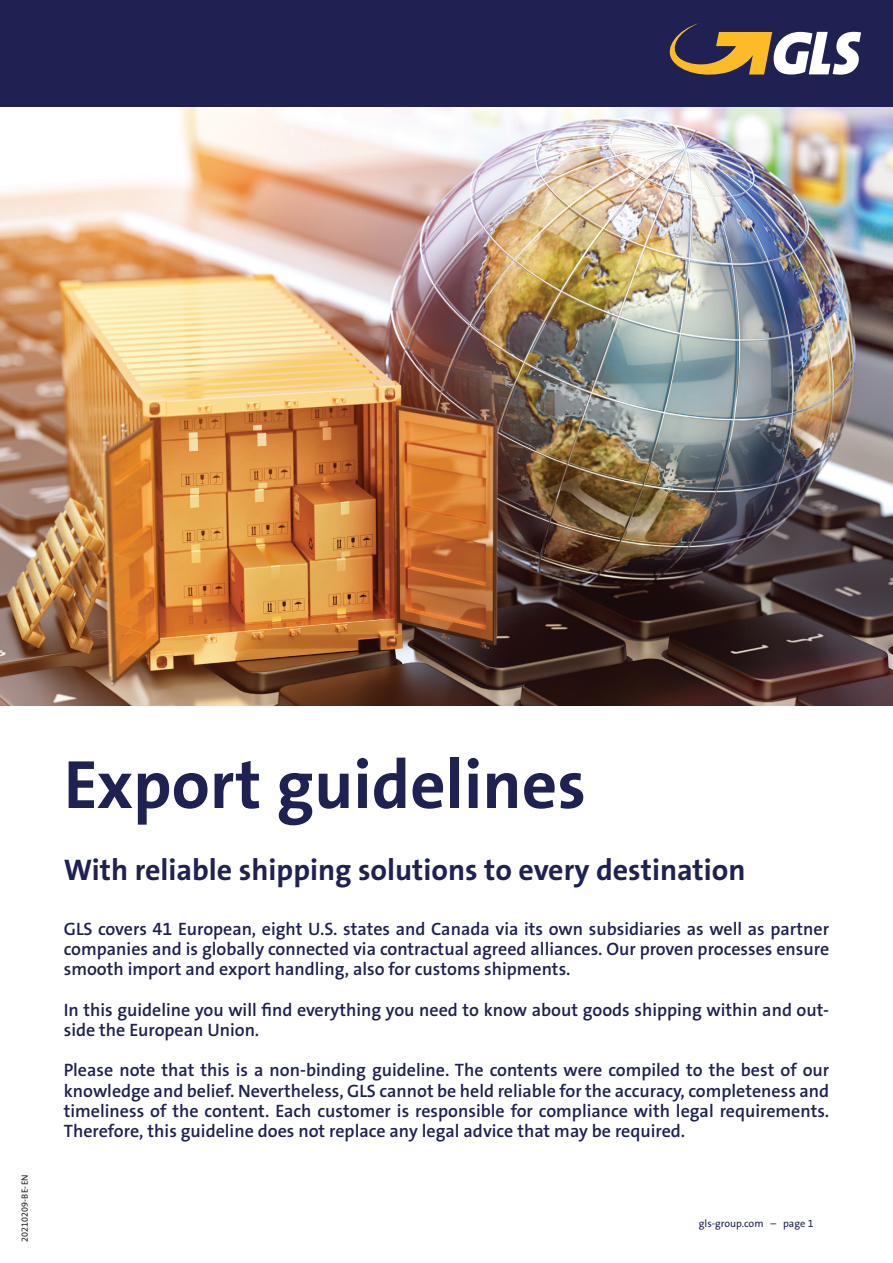
<style>
.page{position:relative;width:893px;height:1263px;background:#fff}
.page>*{position:absolute;margin:0;border:0;box-sizing:border-box;transform-origin:0 0}
.t1{font:700 69px "The Sans GLS";color:#1e2151}
.t2{font:700 30px "The Sans GLS";color:#1e2151}
.t3{font:600 18px/20.2px "The Sans GLS";color:#1e2151;text-align:justify}
.t4{font:10.5px "The Sans GLS";color:#1e2151}
.t5{font:9px "The Sans GLS";color:#231f20}
</style>
<div class="page">
<img style="left:0;top:106px;width:893px;height:600px">
<div style="left:0;top:0;width:893px;height:106px;background:#1e2151"></div>
<svg style="left:670px;top:23px;width:191px;height:52px"></svg>
<p class="t5" style="left:19px;top:1242px;width:69px;rotate:-90deg">20210209-BE-EN</p>
<h1 class="t1" style="left:64px;top:740px;width:524px">Export guidelines</h1>
<h2 class="t2" style="left:64px;top:851px;width:683px">With reliable shipping solutions to every destination</h2>
<p class="t3" style="left:64px;top:918px;width:767px">GLS covers 41 European, eight U.S. states and Canada via its own subsidiaries as well as partner companies and is globally connected via contractual agreed alliances. Our proven processes ensure smooth import and export handling, also for customs shipments.</p>
<p class="t3" style="left:64px;top:999px;width:767px">In this guideline you will find everything you need to know about goods shipping within and out&shy;side the European Union.</p>
<p class="t3" style="left:64px;top:1060px;width:767px">Please note that this is a non-binding guideline. The contents were compiled to the best of our knowledge and belief. Nevertheless, GLS cannot be held reliable for the accuracy, completeness and timeliness of the content. Each customer is responsible for compliance with legal requirements.<br>Therefore, this guideline does not replace any legal advice that may be required.</p>
<p class="t4" style="left:699px;top:1216px;width:116px">gls-group.com – page 1</p>
</div>
